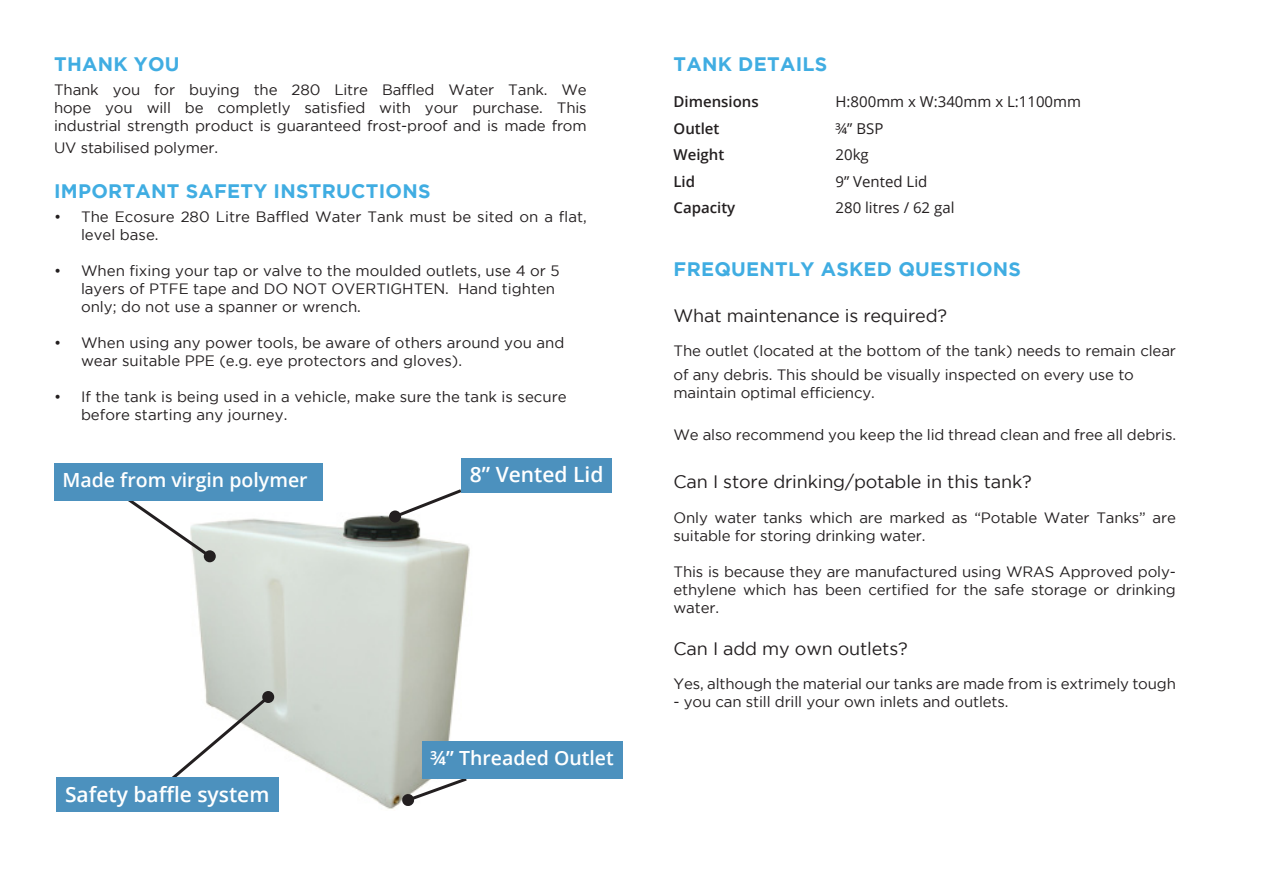
<style>
.page{position:relative;width:1263px;height:893px;background:#fff}
.page>*{position:absolute;margin:0;border:0;box-sizing:border-box;transform-origin:0 0}
.t1{font:600 21px "Open Sans";color:#fff}
.t2{font:700 19.5px "Gotham";letter-spacing:.015em;color:#40ade2}
.t3{font:600 19.5px "Open Sans";color:#fff}
.t4{font:18px "Gotham";letter-spacing:-.01em;color:#231f20}
.t5{font:15px/18px "Gotham";letter-spacing:-.01em;color:#231f20}
.t6{font:15px "Open Sans";color:#231f20}
.t7{font:600 15px "Open Sans";color:#231f20}
</style>
<div class="page">
<img style="left:193px;top:513px;width:286px;height:296px">
<svg style="left:400px;top:489px;width:65px;height:31px"></svg>
<div style="left:389px;top:510px;width:12px;height:12px;background:#231f20;border-radius:50%"></div>
<svg style="left:128px;top:501px;width:86px;height:59px"></svg>
<div style="left:204px;top:550px;width:12px;height:12px;background:#231f20;border-radius:50%"></div>
<svg style="left:154px;top:693px;width:118px;height:85px"></svg>
<div style="left:262px;top:691px;width:12px;height:12px;background:#231f20;border-radius:50%"></div>
<svg style="left:401px;top:775px;width:69px;height:32px"></svg>
<div style="left:461px;top:458px;width:151px;height:35px;background:#4c91be"></div>
<div style="left:56px;top:778px;width:223px;height:34px;background:#4c91be"></div>
<div style="left:54px;top:464px;width:268px;height:37px;background:#4c91be"></div>
<div style="left:422px;top:741px;width:200px;height:37px;background:#4c91be"></div>
<p class="t2" style="left:54px;top:53px;width:127px">THANK YOU</p>
<p class="t5" style="left:54px;top:81px;width:534px;text-align:justify">Thank you for buying the 280 Litre Baffled Water Tank. We hope you will be completly satisfied with your purchase. This industrial strength product is guaranteed frost-proof and is made from</p>
<p class="t5" style="left:54px;top:138px;width:166px">UV stabilised polymer.</p>
<p class="t2" style="left:54px;top:180px;width:378px">IMPORTANT SAFETY INSTRUCTIONS</p>
<p class="t5" style="left:81px;top:207px;width:507px;text-indent:-27px">• The Ecosure 280 Litre Baffled Water Tank must be sited on a flat, level base.</p>
<p class="t5" style="left:81px;top:261px;width:480px;text-indent:-27px">• When fixing your tap or valve to the moulded outlets, use 4 or 5 layers of PTFE tape and DO NOT OVERTIGHTEN. Hand tighten only; do not use a spanner or wrench.</p>
<p class="t5" style="left:81px;top:333px;width:485px;text-indent:-27px">• When using any power tools, be aware of others around you and wear suitable PPE (e.g. eye protectors and gloves).</p>
<p class="t5" style="left:81px;top:387px;width:487px;text-indent:-27px">• If the tank is being used in a vehicle, make sure the tank is secure before starting any journey.</p>
<p class="t3" style="left:63px;top:467px;width:247px">Made from virgin polymer</p>
<p class="t1" style="left:65px;top:780px;width:206px">Safety baffle system</p>
<p class="t1" style="left:470px;top:460px;width:135px">8” Vented Lid</p>
<p class="t3" style="left:430px;top:744px;width:185px">¾” Threaded Outlet</p>
<p class="t2" style="left:674px;top:53px;width:155px">TANK DETAILS</p>
<p class="t7" style="left:673px;top:92px;width:87px">Dimensions</p>
<p class="t6" style="left:835px;top:92px;width:247px">H:800mm x W:340mm x L:1100mm</p>
<p class="t7" style="left:673px;top:118px;width:47px">Outlet</p>
<p class="t6" style="left:835px;top:118px;width:49px">¾” BSP</p>
<p class="t7" style="left:673px;top:145px;width:52px">Weight</p>
<p class="t6" style="left:835px;top:145px;width:35px">20kg</p>
<p class="t7" style="left:673px;top:171px;width:23px">Lid</p>
<p class="t6" style="left:835px;top:171px;width:93px">9” Vented Lid</p>
<p class="t7" style="left:673px;top:198px;width:63px">Capacity</p>
<p class="t6" style="left:835px;top:198px;width:120px">280 litres / 62 gal</p>
<p class="t2" style="left:674px;top:258px;width:349px">FREQUENTLY ASKED QUESTIONS</p>
<p class="t4" style="left:673px;top:306px;width:275px">What maintenance is required?</p>
<p class="t5" style="left:673px;top:339px;width:504px;line-height:24px">The outlet (located at the bottom of the tank) needs to remain clear of any debris. This should be visually inspected on every use to</p>
<p class="t5" style="left:673px;top:384px;width:203px">maintain optimal efficiency.</p>
<p class="t5" style="left:673px;top:426px;width:504px">We also recommend you keep the lid thread clean and free all debris.</p>
<p class="t4" style="left:673px;top:472px;width:360px">Can I store drinking/potable in this tank?</p>
<p class="t5" style="left:673px;top:508px;width:504px">Only water tanks which are marked as “Potable Water Tanks” are suitable for storing drinking water.</p>
<p class="t5" style="left:673px;top:562px;width:504px;text-align:justify">This is because they are manufactured using WRAS Approved poly&shy;ethylene which has been certified for the safe storage or drinking water.</p>
<p class="t4" style="left:673px;top:639px;width:236px">Can I add my own outlets?</p>
<p class="t5" style="left:673px;top:675px;width:504px">Yes, although the material our tanks are made from is extrimely tough</p>
<p class="t5" style="left:673px;top:693px;width:336px">- you can still drill your own inlets and outlets.</p>
</div>
